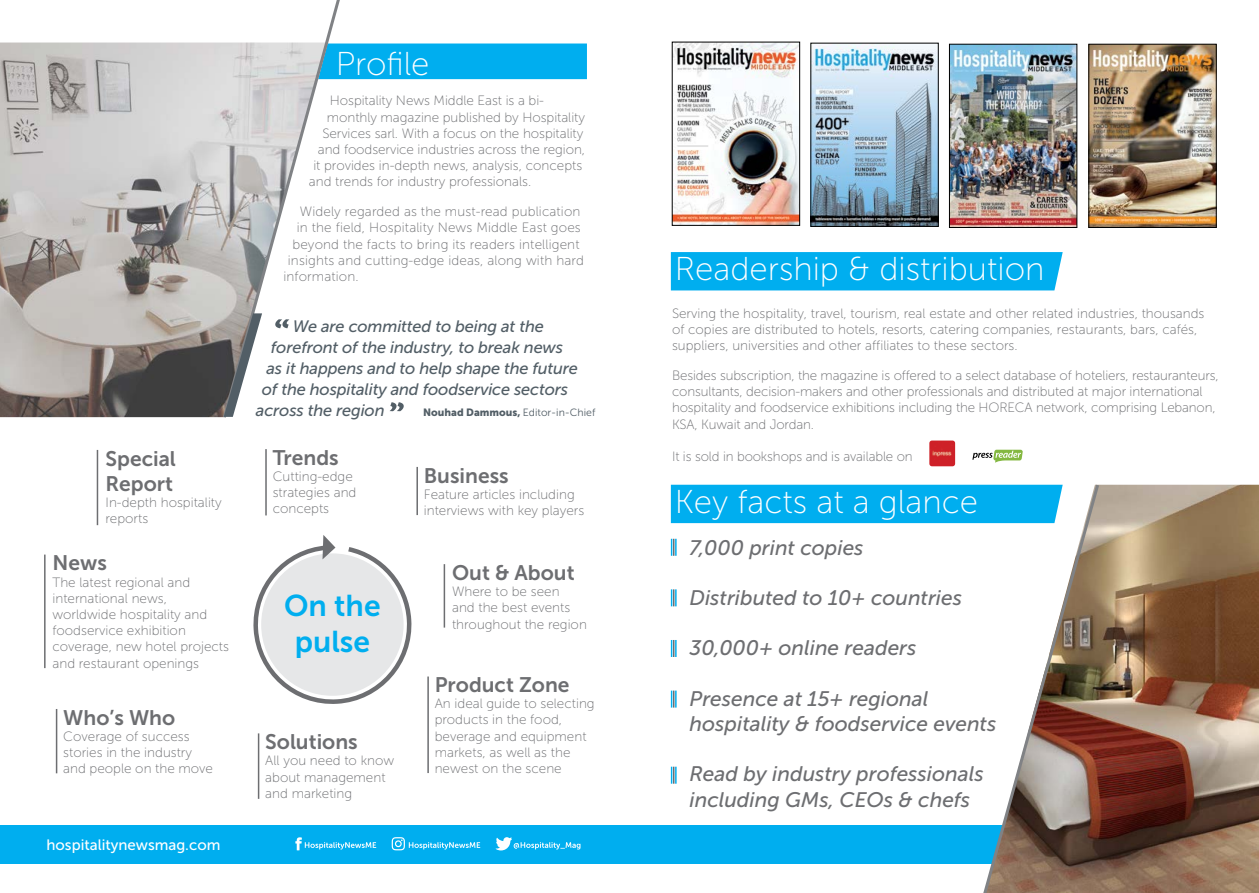
<style>
.page{position:relative;width:1259px;height:893px;background:#fff}
.page>*{position:absolute;margin:0;border:0;box-sizing:border-box;transform-origin:0 0}
.t1{font:33px "Museo Sans 100";color:#fff}
.t2{font:30px/36px "Museo Sans 700";color:#00aeef;text-align:center}
.t3{font:italic 21px/25.2px "Museo Sans 500";color:#6d6e71}
.t4{font:21px/25.2px "Museo Sans 700";color:#6d6e71}
.t5{font:italic 16.5px "Museo Sans 500";letter-spacing:-.01em;color:#525e66}
.t6{font:15px "Museo Sans 500";color:#fff}
.t7{font:13.5px/16.2px "Museo Sans 100";color:#6d6e71}
.t8{font:10.5px "Museo Sans 300";color:#525e66}
.s1{font-family:"Museo Sans 900"}
</style>
<div class="page">
<div style="left:0;top:825px;width:1044px;height:38px;background:#00aeef"></div>
<div style="left:671px;top:252px;width:391px;height:38px;background:#00aeef"></div>
<img style="left:1101px;top:485px;width:158px;height:408px">
<svg style="left:937px;top:484px;width:164px;height:409px"></svg>
<img style="left:812px;top:45px;width:124px;height:180px">
<img style="left:1090px;top:46px;width:124px;height:180px">
<div style="left:1088px;top:44px;width:128px;height:184px;border:1px solid #000"></div>
<img style="left:951px;top:46px;width:124px;height:180px">
<div style="left:949px;top:44px;width:128px;height:184px;border:1px solid #000"></div>
<img style="left:674px;top:44px;width:124px;height:180px">
<div style="left:672px;top:42px;width:128px;height:184px;border:1px solid #000"></div>
<div style="left:380px;top:44px;width:207px;height:35px;background:#00aeef"></div>
<img style="left:0;top:43px;width:221px;height:374px">
<hr style="left:44px;top:555px;width:2px;height:113px;background:#6d6e71">
<hr style="left:444px;top:564px;width:1px;height:64px;background:#6d6e71">
<hr style="left:97px;top:450px;width:1px;height:75px;background:#6d6e71">
<hr style="left:56px;top:709px;width:1px;height:64px;background:#6d6e71">
<hr style="left:258px;top:733px;width:1px;height:66px;background:#6d6e71">
<hr style="left:265px;top:449px;width:2px;height:66px;background:#6d6e71">
<hr style="left:416px;top:467px;width:2px;height:48px;background:#6d6e71">
<hr style="left:427px;top:676px;width:2px;height:97px;background:#6d6e71">
<svg style="left:221px;top:0;width:159px;height:418px"></svg>
<svg style="left:390px;top:402px;width:14px;height:9px"></svg>
<svg style="left:224px;top:313px;width:38px;height:104px"></svg>
<svg style="left:275px;top:319px;width:14px;height:9px"></svg>
<svg style="left:253px;top:535px;width:159px;height:169px"></svg>
<div style="left:671px;top:485px;width:391px;height:38px;background:#00aeef"></div>
<svg style="left:496px;top:837px;width:84px;height:13px"></svg>
<svg style="left:295px;top:837px;width:81px;height:13px"></svg>
<svg style="left:392px;top:837px;width:88px;height:13px"></svg>
<img style="left:929px;top:441px;width:26px;height:25px">
<svg style="left:972px;top:450px;width:50px;height:13px"></svg>
<svg style="left:671px;top:539px;width:5px;height:17px"></svg>
<svg style="left:671px;top:589px;width:5px;height:17px"></svg>
<svg style="left:671px;top:640px;width:5px;height:17px"></svg>
<svg style="left:671px;top:691px;width:5px;height:17px"></svg>
<svg style="left:671px;top:767px;width:5px;height:17px"></svg>
<h3 class="t4" style="left:106px;top:446px;width:72px">Special<br>Report</h3>
<p class="t7" style="left:106px;top:494px;width:118px">In-depth hospitality reports</p>
<h3 class="t4" style="left:52px;top:550px;width:56px">News</h3>
<p class="t7" style="left:52px;top:574px;width:178px">The latest regional and international news, worldwide hospitality and foodservice exhibition coverage, new hotel projects and restaurant openings</p>
<h1 class="t1" style="left:336px;top:46px;width:95px">Profile</h1>
<p class="t7" style="left:330px;top:93px;width:216px">Hospitality News Middle East is a bi-</p>
<p class="t7" style="left:327px;top:109px;width:260px">monthly magazine published by Hospitality</p>
<p class="t7" style="left:322px;top:125px;width:262px">Services sarl. With a focus on the hospitality</p>
<p class="t7" style="left:318px;top:141px;width:269px">and foodservice industries across the region,</p>
<p class="t7" style="left:313px;top:158px;width:270px">it provides in-depth news, analysis, concepts</p>
<p class="t7" style="left:309px;top:174px;width:224px">and trends for industry professionals.</p>
<p class="t7" style="left:300px;top:204px;width:282px">Widely regarded as the must-read publication</p>
<p class="t7" style="left:297px;top:220px;width:285px">in the field, Hospitality News Middle East goes</p>
<p class="t7" style="left:292px;top:236px;width:289px">beyond the facts to bring its readers intelligent</p>
<p class="t7" style="left:288px;top:252px;width:297px">insights and cutting-edge ideas, along with hard</p>
<p class="t7" style="left:283px;top:268px;width:77px">information.</p>
<p class="t5" style="left:293px;top:317px;width:252px">We are committed to being at the</p>
<p class="t5" style="left:271px;top:338px;width:294px">forefront of the industry, to break news</p>
<p class="t5" style="left:266px;top:359px;width:313px">as it happens and to help shape the future</p>
<p class="t5" style="left:262px;top:380px;width:308px">of the hospitality and foodservice sectors</p>
<p class="t5" style="left:256px;top:401px;width:130px">across the region</p>
<p class="t8" style="left:423px;top:407px;width:174px"><span class="s1">Nouhad Dammous,</span> Editor-in-Chief</p>
<h3 class="t4" style="left:273px;top:445px;width:68px">Trends</h3>
<p class="t7" style="left:273px;top:468px;width:85px">Cutting-edge strategies and concepts</p>
<h2 class="t2" style="left:284px;top:588px;width:98px">On the pulse</h2>
<h3 class="t4" style="left:424px;top:463px;width:86px">Business</h3>
<p class="t7" style="left:424px;top:486px;width:162px">Feature articles including interviews with key players</p>
<h3 class="t4" style="left:452px;top:560px;width:124px">Out &amp; About</h3>
<p class="t7" style="left:452px;top:583px;width:136px">Where to be seen<br>and the best events throughout the region</p>
<h3 class="t4" style="left:63px;top:705px;width:114px">Who’s Who</h3>
<p class="t7" style="left:63px;top:728px;width:151px">Coverage of success stories in the industry and people on the move</p>
<h3 class="t4" style="left:265px;top:729px;width:94px">Solutions</h3>
<p class="t7" style="left:265px;top:753px;width:130px">All you need to know about management and marketing</p>
<p class="t6" style="left:47px;top:836px;width:175px">hospitalitynewsmag.com</p>
<h3 class="t4" style="left:435px;top:672px;width:136px">Product Zone</h3>
<p class="t7" style="left:435px;top:696px;width:161px">An ideal guide to selecting products in the food, beverage and equipment markets, as well as the newest on the scene</p>
<h1 class="t1" style="left:675px;top:251px;width:371px">Readership &amp; distribution</h1>
<p class="t7" style="left:672px;top:305px;width:534px">Serving the hospitality, travel, tourism, real estate and other related industries, thousands of copies are distributed to hotels, resorts, catering companies, restaurants, bars, cafés, suppliers, universities and other affiliates to these sectors.</p>
<p class="t7" style="left:672px;top:367px;width:548px">Besides subscription, the magazine is offered to a select database of hoteliers, restauranteurs, consultants, decision-makers and other professionals and distributed at major international hospitality and foodservice exhibitions including the HORECA network, comprising Lebanon, KSA, Kuwait and Jordan.</p>
<p class="t7" style="left:672px;top:448px;width:242px">It is sold in bookshops and is available on</p>
<h1 class="t1" style="left:675px;top:484px;width:305px">Key facts at a glance</h1>
<h3 class="t3" style="left:689px;top:535px;width:175px">7,000 print copies</h3>
<h3 class="t3" style="left:689px;top:585px;width:274px">Distributed to 10+ countries</h3>
<h3 class="t3" style="left:689px;top:636px;width:228px">30,000+ online readers</h3>
<h3 class="t3" style="left:689px;top:686px;width:308px">Presence at 15+ regional hospitality &amp; foodservice events</h3>
<h3 class="t3" style="left:689px;top:762px;width:296px">Read by industry professionals including GMs, CEOs &amp; chefs</h3>
</div>
